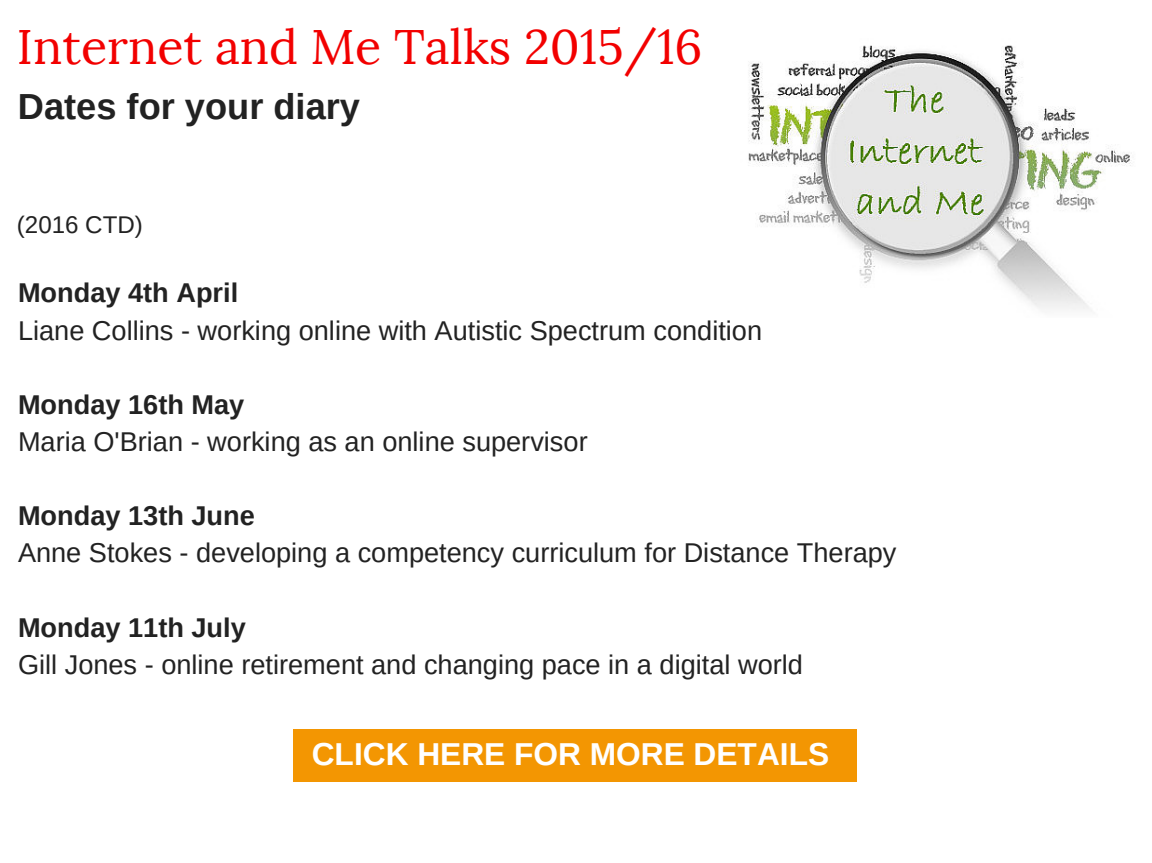
<style>
.page{position:relative;width:1152px;height:863px;background:#fff}
.page>*{position:absolute;margin:0;border:0;box-sizing:border-box;transform-origin:0 0}
.t1{font:48.3px "Lora";color:#f20000}
.t2{font:700 36.3px "Arimo";color:#222}
.t3{font:700 31.65px "Arimo";color:#fff}
.t4{font:27.15px "Arimo";color:#222}
.t5{font:700 27.15px "Arimo";color:#222}
.t6{font:24.15px "Arimo";color:#222}
</style>
<div class="page">
<img style="left:748px;top:45px;width:384px;height:266px">
<div style="left:294px;top:729px;width:563px;height:53px;background:#f39602"></div>
<h1 class="t1" style="left:17px;top:18px;width:687px">Internet and Me Talks 2015/16</h1>
<h2 class="t2" style="left:18px;top:86px;width:344px">Dates for your diary</h2>
<p class="t6" style="left:17px;top:211px;width:128px">(2016 CTD)</p>
<p class="t5" style="left:18px;top:278px;width:222px">Monday 4th April</p>
<p class="t4" style="left:18px;top:315px;width:746px">Liane Collins - working online with Autistic Spectrum condition</p>
<p class="t5" style="left:18px;top:389px;width:228px">Monday 16th May</p>
<p class="t4" style="left:18px;top:426px;width:571px">Maria O'Brian - working as an online supervisor</p>
<p class="t5" style="left:18px;top:500px;width:238px">Monday 13th June</p>
<p class="t4" style="left:18px;top:538px;width:880px">Anne Stokes - developing a competency curriculum for Distance Therapy</p>
<p class="t5" style="left:18px;top:612px;width:229px">Monday 11th July</p>
<p class="t4" style="left:18px;top:649px;width:787px">Gill Jones - online retirement and changing pace in a digital world</p>
<p class="t3" style="left:312px;top:736px;width:519px">CLICK HERE FOR MORE DETAILS</p>
</div>
